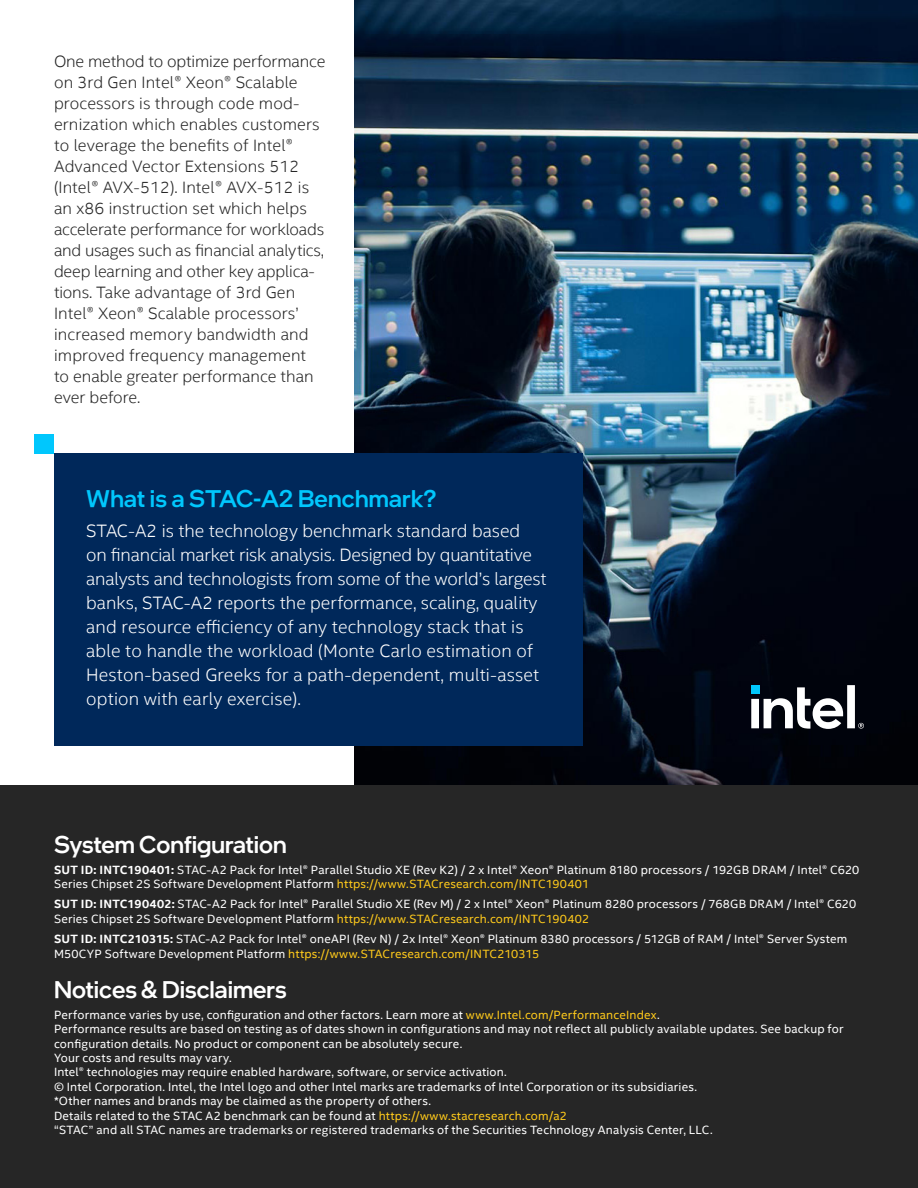
<style>
.page{position:relative;width:918px;height:1188px;background:#fff}
.page>*{position:absolute;margin:0;border:0;box-sizing:border-box;transform-origin:0 0}
.t1{font:500 24px "Intel One Display";color:#fff}
.t2{font:500 24px "Intel One Display";letter-spacing:.01em;color:#00c7fd}
.t3{font:300 18px/24px "Intel Clear";color:#fff}
.t4{font:300 16.5px/21px "Intel Clear";letter-spacing:.01em;color:#262626}
.t5{font:12px/14.4px "Intel Clear";letter-spacing:.015em;color:#fff}
.s1{font-weight:700}
.s2{color:#fec91b}
</style>
<div class="page">
<img style="left:354px;top:0;width:564px;height:785px">
<div style="left:0;top:785px;width:918px;height:403px;background:#262626"></div>
<div style="left:54px;top:453px;width:529px;height:293px;background:#00285a"></div>
<div style="left:34px;top:434px;width:20px;height:19px;background:#00c7fd"></div>
<svg style="left:751px;top:685px;width:113px;height:44px"></svg>
<p class="t4" style="left:54px;top:50px;width:273px">One method to optimize performance on 3rd Gen Intel® Xeon® Scalable processors is through code mod&shy;ernization which enables customers to leverage the benefits of Intel® Advanced Vector Extensions 512 (Intel® AVX-512). Intel® AVX-512 is an x86 instruction set which helps accelerate performance for workloads and usages such as financial analytics, deep learning and other key applica&shy;tions. Take advantage of 3rd Gen Intel® Xeon® Scalable processors’ increased memory bandwidth and improved frequency management<br>to enable greater performance than ever before.</p>
<h1 class="t2" style="left:86px;top:483px;width:351px">What is a STAC-A2 Benchmark?</h1>
<p class="t3" style="left:86px;top:518px;width:462px">STAC-A2 is the technology benchmark standard based<br>on financial market risk analysis. Designed by quantitative analysts and technologists from some of the world’s largest banks, STAC-A2 reports the performance, scaling, quality and resource efficiency of any technology stack that is able to handle the workload (Monte Carlo estimation of Heston-based Greeks for a path-dependent, multi-asset option with early exercise).</p>
<h1 class="t1" style="left:54px;top:829px;width:234px">System Configuration</h1>
<p class="t5" style="left:54px;top:862px;width:807px"><span class="s1">SUT ID: INTC190401:</span> STAC-A2 Pack for Intel® Parallel Studio XE (Rev K2) / 2 x Intel® Xeon® Platinum 8180 processors / 192GB DRAM / Intel® C620<br>Series Chipset 2S Software Development Platform <span class="s2">https://www.STACresearch.com/INTC190401</span></p>
<p class="t5" style="left:54px;top:897px;width:804px"><span class="s1">SUT ID: INTC190402:</span> STAC-A2 Pack for Intel® Parallel Studio XE (Rev M) / 2 x Intel® Xeon® Platinum 8280 processors / 768GB DRAM / Intel® C620<br>Series Chipset 2S Software Development Platform <span class="s2">https://www.STACresearch.com/INTC190402</span></p>
<p class="t5" style="left:54px;top:931px;width:795px"><span class="s1">SUT ID: INTC210315:</span> STAC-A2 Pack for Intel® oneAPI (Rev N) / 2x Intel® Xeon® Platinum 8380 processors / 512GB of RAM / Intel® Server System<br>M50CYP Software Development Platform <span class="s2">https://www.STACresearch.com/INTC210315</span></p>
<h1 class="t1" style="left:54px;top:975px;width:234px">Notices &amp; Disclaimers</h1>
<p class="t5" style="left:54px;top:1007px;width:791px">Performance varies by use, configuration and other factors. Learn more at <span class="s2">www.Intel.com/PerformanceIndex</span>.<br>Performance results are based on testing as of dates shown in configurations and may not reflect all publicly available updates. See backup for configuration details. No product or component can be absolutely secure.<br>Your costs and results may vary.<br>Intel® technologies may require enabled hardware, software, or service activation.<br>© Intel Corporation. Intel, the Intel logo and other Intel marks are trademarks of Intel Corporation or its subsidiaries.<br>*Other names and brands may be claimed as the property of others.<br>Details related to the STAC A2 benchmark can be found at <span class="s2">https://www.stacresearch.com/a2<br></span>“STAC” and all STAC names are trademarks or registered trademarks of the Securities Technology Analysis Center, LLC.</p>
</div>
